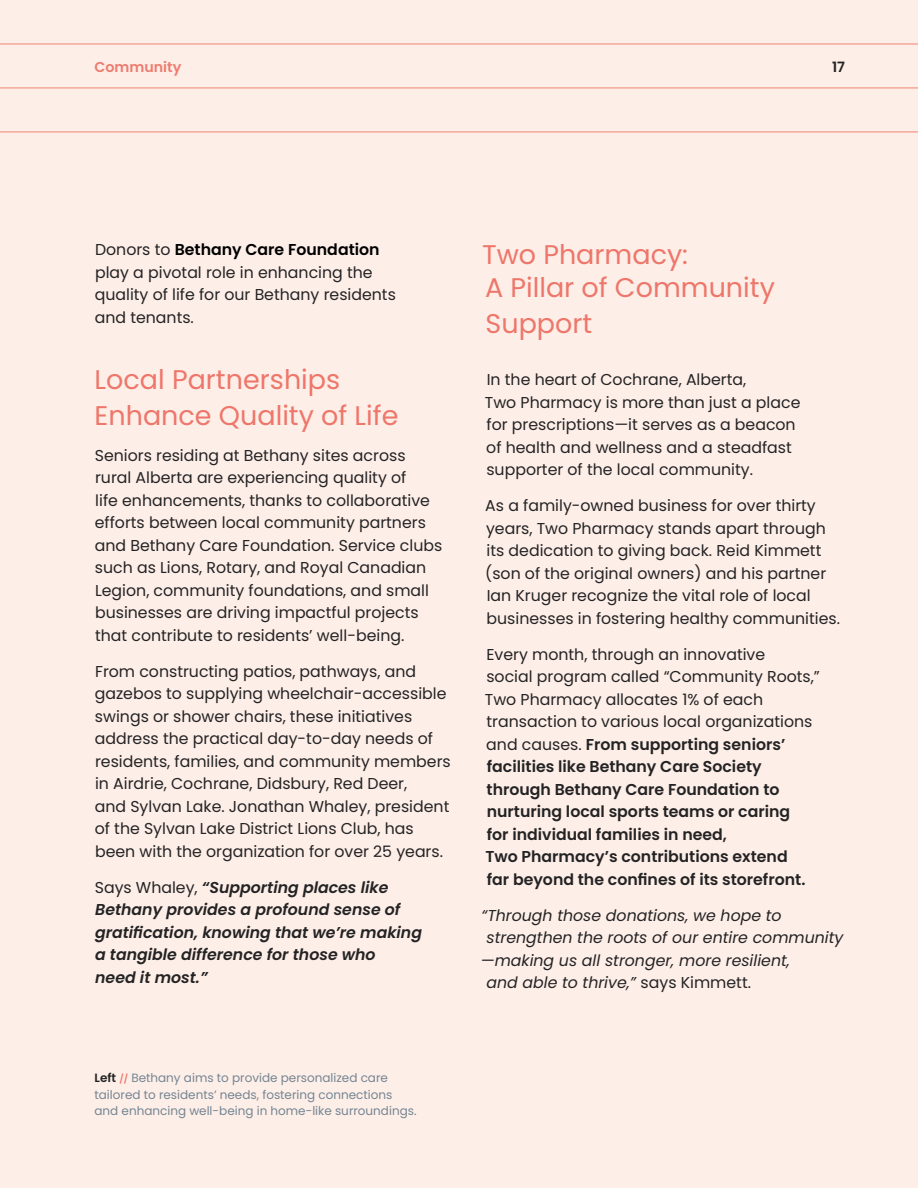
<style>
.page{position:relative;width:918px;height:1188px;background:#fdeee8}
.page>*{position:absolute;margin:0;border:0;box-sizing:border-box;transform-origin:0 0}
.t1{font:27px/36px "Poppins";color:#ee766a}
.t2{font:15.75px/22.5px "Poppins";color:#242324}
.t3{font:600 15.75px/22.5px "Poppins";color:#242324}
.t4{font:italic 600 15.75px/22.5px "Poppins";color:#242324}
.t5{font:italic 15.75px "Poppins";color:#242324}
.t6{font:600 14.25px "Poppins";color:#ee7c6f}
.t7{font:600 14.25px "Poppins";color:#242324}
.t8{font:12px/16.5px "Poppins";color:#758592}
.s1{font-weight:600;color:#000}
.s2{font-weight:400;font-style:normal}
.s3{font-weight:400}
.s4{font-style:normal}
.s5{font-weight:600;color:#242324}
.s6{font-weight:600;font-size:9px;color:#ee766a}
</style>
<div class="page">
<hr style="left:0;top:43px;width:918px;height:2px;background:#f18f80">
<hr style="left:0;top:87px;width:918px;height:1px;background:#f18f80">
<hr style="left:0;top:131px;width:918px;height:1px;background:#f18f80">
<p class="t6" style="left:94px;top:58px;width:88px">Community</p>
<p class="t7" style="left:832px;top:58px;width:14px">17</p>
<p class="t2" style="left:95px;top:240px;width:303px">Donors to <span class="s1">Bethany Care Foundation </span>play a pivotal role in enhancing the quality of life for our Bethany residents and tenants.</p>
<h1 class="t1" style="left:95px;top:361px;width:305px">Local Partnerships<br>Enhance Quality of Life</h1>
<p class="t2" style="left:95px;top:444px;width:349px">Seniors residing at Bethany sites across rural Alberta are experiencing quality of<br>life enhancements, thanks to collaborative efforts between local community partners and Bethany Care Foundation. Service clubs such as Lions, Rotary, and Royal Canadian Legion, community foundations, and small businesses are driving impactful projects that contribute to residents’ well-being.</p>
<p class="t2" style="left:95px;top:660px;width:357px">From constructing patios, pathways, and gazebos to supplying wheelchair-accessible swings or shower chairs, these initiatives address the practical day-to-day needs of residents, families, and community members in Airdrie, Cochrane, Didsbury, Red Deer,<br>and Sylvan Lake. Jonathan Whaley, president of the Sylvan Lake District Lions Club, has been with the organization for over 25 years.</p>
<p class="t4" style="left:95px;top:877px;width:329px"><span class="s2">Says Whaley,</span> “Supporting places like Bethany provides a profound sense of gratification, knowing that we’re making a tangible difference for those who<br>need it most.”</p>
<h1 class="t1" style="left:482px;top:238px;width:294px;line-height:33px">Two Pharmacy:<br>A Pillar of Community</h1>
<h1 class="t1" style="left:486px;top:308px;width:108px">Support</h1>
<p class="t2" style="left:485px;top:368px;width:317px">In the heart of Cochrane, Alberta,<br>Two Pharmacy is more than just a place for prescriptions—it serves as a beacon of health and wellness and a steadfast supporter of the local community.</p>
<p class="t2" style="left:485px;top:494px;width:356px">As a family-owned business for over thirty years, Two Pharmacy stands apart through its dedication to giving back. Reid Kimmett (son of the original owners) and his partner Ian Kruger recognize the vital role of local businesses in fostering healthy communities.</p>
<p class="t3" style="left:485px;top:643px;width:337px"><span class="s3">Every month, through an innovative<br>social program called “Community Roots,” Two Pharmacy allocates 1% of each transaction to various local organizations and causes.</span> From supporting seniors’ facilities like Bethany Care Society through Bethany Care Foundation to nurturing local sports teams or caring<br>for individual families in need,<br>Two Pharmacy’s contributions extend<br>far beyond the confines of its storefront.</p>
<p class="t5" style="left:481px;top:909px;width:302px">“Through those donations, we hope to</p>
<p class="t5" style="left:487px;top:931px;width:358px">strengthen the roots of our entire community</p>
<p class="t5" style="left:481px;top:954px;width:311px">—making us all stronger, more resilient,</p>
<p class="t5" style="left:486px;top:976px;width:266px">and able to thrive,” <span class="s4">says Kimmett.</span></p>
<p class="t8" style="left:94px;top:1070px;width:324px"><span class="s5">Left</span> <span class="s6">//</span> Bethany aims to provide personalized care tailored to residents’ needs, fostering connections and enhancing well-being in home-like surroundings.</p>
</div>
